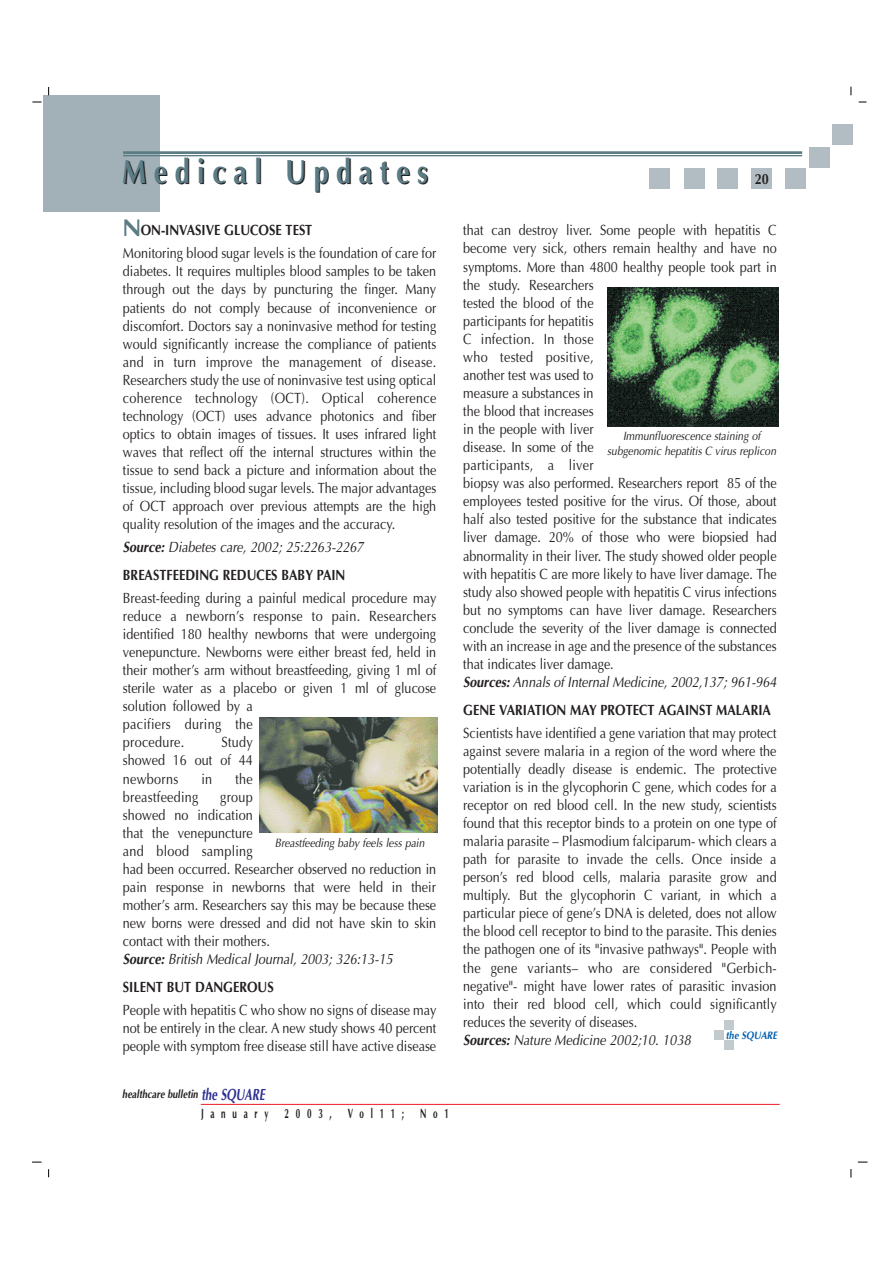
<style>
.page{position:relative;width:893px;height:1263px;background:#fff}
.page>*{position:absolute;margin:0;border:0;box-sizing:border-box;transform-origin:0 0}
.t1{font:700 33.75px "Optima";letter-spacing:.28em;color:#231f20;scale:.8 1}
.t2{font:700 24.3px "Optima";color:#5b7c85}
.t3{font:14.85px/18px "Optima";color:#231f20;scale:.85 1}
.t4{font:700 14.85px "Optima";color:#231f20;scale:.85 1}
.t5{font:italic 14.85px/27.8px "Optima";color:#231f20;scale:.85 1}
.t6{font:14.85px "Optima";letter-spacing:.02em;color:#231f20;scale:.85 1}
.t7{font:700 13.5px "Optima";letter-spacing:.835em;color:#231f20;scale:.6 1}
.t8{font:italic 12.15px/14.9px "Optima";color:#231f20;text-align:center;scale:.85 1}
.t9{font:italic 700 11.55px "Optima";color:#231f20;scale:.8 1}
.t10{font:italic 700 10.8px "Optima";color:#0060af;scale:.85 1}
.s1{font-weight:700}
.s2{font-weight:700;font-style:normal}
.s3{font-weight:700;font-style:italic}
.s4{font-style:italic}
.s5{font-size:16.2px;color:#2e3092}
</style>
<div class="page">
<div style="left:43px;top:95px;width:117px;height:117px;background:#a2b0b7"></div>
<div style="left:831px;top:125px;width:21px;height:20px;background:#b1bdc3"></div>
<div style="left:809px;top:147px;width:20px;height:20px;background:#b1bdc3"></div>
<div style="left:785px;top:169px;width:20px;height:20px;background:#b1bdc3"></div>
<div style="left:751px;top:169px;width:20px;height:20px;background:#b1bdc3"></div>
<div style="left:717px;top:169px;width:21px;height:20px;background:#b1bdc3"></div>
<div style="left:684px;top:169px;width:20px;height:20px;background:#b1bdc3"></div>
<div style="left:649px;top:169px;width:20px;height:20px;background:#b1bdc3"></div>
<hr style="left:123px;top:151px;width:679px;height:3px;background:#5b7c85">
<hr style="left:123px;top:155px;width:679px;height:1px;background:#5b7c85">
<hr style="left:201px;top:1104px;width:578px;height:1px;background:#ed1c24">
<img style="left:259px;top:717px;width:178px;height:116px">
<img style="left:607px;top:288px;width:171px;height:139px">
<div style="left:714px;top:1030px;width:10px;height:10px;background:#c2cace"></div>
<div style="left:724px;top:1021px;width:10px;height:9px;background:#c2cace"></div>
<div style="left:724px;top:1040px;width:10px;height:10px;background:#c2cace"></div>
<h1 class="t1" style="left:123px;top:159px;width:383px">Medical Updates</h1>
<h2 class="t2" style="left:122px;top:217px;width:20px">N</h2>
<p class="t4" style="left:141px;top:224px;width:203px">ON-INVASIVE GLUCOSE TEST</p>
<p class="t3" style="left:123px;top:246px;width:370px;text-align:justify">Monitoring blood sugar levels is the foundation of care for diabetes. It requires multiples blood samples to be taken through out the days by puncturing the finger. Many patients do not comply because of inconvenience or discomfort. Doctors say a noninvasive method for testing would significantly increase the compliance of patients and in turn improve the management of disease.<br>Researchers study the use of noninvasive test using optical coherence technology (OCT). Optical coherence technology (OCT) uses advance photonics and fiber optics to obtain images of tissues. It uses infrared light waves that reflect off the internal structures within the tissue to send back a picture and information about the tissue, including blood sugar levels. The major advantages of OCT approach over previous attempts are the high quality resolution of the images and the accuracy.</p>
<p class="t5" style="left:123px;top:535px;width:285px"><span class="s1">Source:</span> Diabetes care, 2002; 25:2263-2267<br><span class="s2">BREASTFEEDING REDUCES BABY PAIN</span></p>
<p class="t3" style="left:123px;top:590px;width:370px">Breast-feeding during a painful medical procedure may reduce a newborn’s response to pain. Researchers identified 180 healthy newborns that were undergoing venepuncture. Newborns were either breast fed, held in their mother’s arm without breastfeeding, giving 1 ml of sterile water as a placebo or given 1 ml of glucose solution followed by a<br>pacifiers during the<br>procedure.</p>
<p class="t3" style="left:123px;top:735px;width:154px;text-align:justify;text-indent:99px">Study showed 16 out of 44 newborns</p>
<p class="t3" style="left:201px;top:771px;width:14px">in</p>
<p class="t3" style="left:235px;top:771px;width:22px">the</p>
<p class="t6" style="left:123px;top:790px;width:90px">breastfeeding</p>
<p class="t3" style="left:123px;top:789px;width:370px;text-indent:97px">group<br>showed no indication<br>that the venepuncture<br>and blood sampling<br>had been occurred. Researcher observed no reduction in pain response in newborns that were held in their mother’s arm. Researchers say this may be because these new borns were dressed and did not have skin to skin contact with their mothers.<br><span class="s3">Source:</span> <span class="s4">British Medical Journal, 2003; 326:13-15</span></p>
<p class="t4" style="left:123px;top:981px;width:179px">SILENT BUT DANGEROUS</p>
<p class="t3" style="left:123px;top:1002px;width:370px;text-align:justify">People with hepatitis C who show no signs of disease may not be entirely in the clear. A new study shows 40 percent people with symptom free disease still have active disease</p>
<p class="t8" style="left:275px;top:836px;width:178px">Breastfeeding baby feels less pain</p>
<p class="t9" style="left:122px;top:1090px;width:180px">healthcare bulletin <span class="s5">the SQUARE</span></p>
<p class="t7" style="left:201px;top:1108px;width:415px">January 2003, Vol11; No1</p>
<p class="t4" style="left:754px;top:173px;width:18px">20</p>
<p class="t3" style="left:463px;top:223px;width:370px">that can destroy liver. Some people with hepatitis C become very sick, others remain healthy and have no symptoms. More than 4800 healthy people took part in the study. Researchers<br>tested the blood of the<br>participants for hepatitis<br>C infection. In those<br>who tested positive,<br>another test was used to<br>measure a substances in<br>the blood that increases<br>in the people with liver<br>disease. In some of the<br>participants, a liver<br>biopsy was also performed. Researchers report 85 of the employees tested positive for the virus. Of those, about half also tested positive for the substance that indicates liver damage. 20% of those who were biopsied had abnormality in their liver. The study showed older people with hepatitis C are more likely to have liver damage. The study also showed people with hepatitis C virus infections but no symptoms can have liver damage. Researchers conclude the severity of the liver damage is connected with an increase in age and the presence of the substances that indicates liver damage.<br><span class="s3">Sources:</span> <span class="s4">Annals of Internal Medicine, 2002,137; 961-964</span></p>
<p class="t4" style="left:463px;top:704px;width:363px">GENE VARIATION MAY PROTECT AGAINST MALARIA</p>
<p class="t3" style="left:463px;top:725px;width:370px">Scientists have identified a gene variation that may protect against severe malaria in a region of the word where the potentially deadly disease is endemic. The protective variation is in the glycophorin C gene, which codes for a receptor on red blood cell. In the new study, scientists found that this receptor binds to a protein on one type of malaria parasite – Plasmodium falciparum- which clears a path for parasite to invade the cells. Once inside a person’s red blood cells, malaria parasite grow and multiply. But the glycophorin C variant, in which a particular piece of gene’s DNA is deleted, does not allow the blood cell receptor to bind to the parasite. This denies the pathogen one of its "invasive pathways". People with the gene variants– who are considered "Gerbich&shy;negative"- might have lower rates of parasitic invasion into their red blood cell, which could significantly reduces the severity of diseases.<br><span class="s3">Sources:</span> <span class="s4">Nature Medicine 2002;10. 1038</span></p>
<p class="t8" style="left:607px;top:430px;width:200px">Immunfluorescence staining of subgenomic hepatitis C virus replicon</p>
<p class="t10" style="left:726px;top:1031px;width:62px">the SQUARE</p>
</div>
